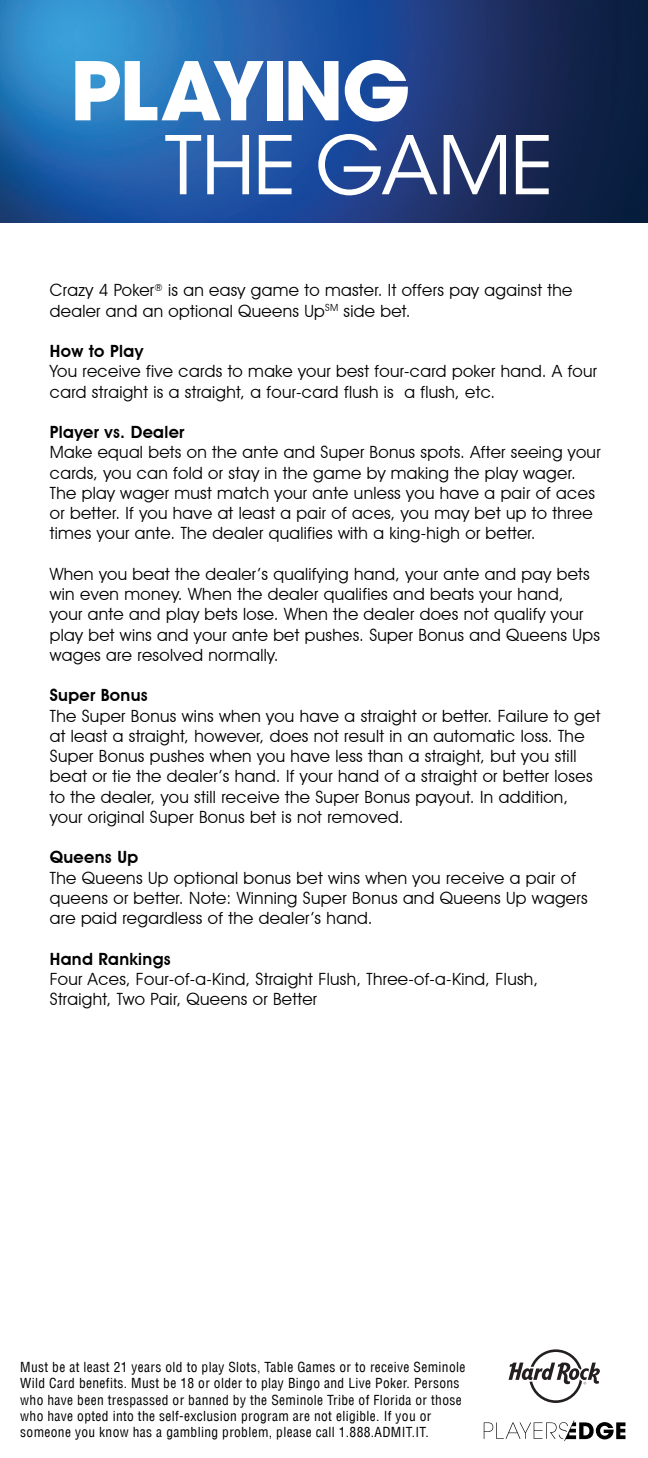
<style>
.page{position:relative;width:648px;height:1458px;background:#fff}
.page>*{position:absolute;margin:0;border:0;box-sizing:border-box;transform-origin:0 0}
.t1{font:700 80.1px/74px "ITC Avant Garde Std";letter-spacing:-.025em;color:#fff}
.t2{font:16.88px/20.2px "Avant Garde IT Cby BT";letter-spacing:.02em;color:#000001}
.t3{font:condensed 13.5px/16.2px "Helvetica LT";letter-spacing:.025em;color:#000001}
.s1{font-weight:400}
.s2{font-weight:600}
</style>
<div class="page">
<img style="left:0;top:0;width:648px;height:223px">
<svg style="left:484px;top:1420px;width:142px;height:21px"></svg>
<svg style="left:509px;top:1349px;width:91px;height:54px"></svg>
<p class="t1" style="left:165px;top:53px;width:390px;text-indent:-95px">PLAYING<br><span class="s1">THE GAME</span></p>
<p class="t2" style="left:50px;top:280px;width:524px">Crazy 4 Poker<sup>®</sup> is an easy game to master. It offers pay against the dealer and an optional Queens Up<sup>SM</sup> side bet.</p>
<p class="t2" style="left:50px;top:341px;width:549px"><span class="s2">How to Play<br></span>You receive five cards to make your best four-card poker hand. A four card straight is a straight, a four-card flush is a flush, etc.</p>
<p class="t2" style="left:50px;top:422px;width:552px"><span class="s2">Player vs. Dealer<br></span>Make equal bets on the ante and Super Bonus spots. After seeing your cards, you can fold or stay in the game by making the play wager.<br>The play wager must match your ante unless you have a pair of aces or better. If you have at least a pair of aces, you may bet up to three times your ante. The dealer qualifies with a king-high or better.</p>
<p class="t2" style="left:50px;top:564px;width:552px">When you beat the dealer’s qualifying hand, your ante and pay bets win even money. When the dealer qualifies and beats your hand, your ante and play bets lose. When the dealer does not qualify your play bet wins and your ante bet pushes. Super Bonus and Queens Ups wages are resolved normally.</p>
<p class="t2" style="left:50px;top:685px;width:552px"><span class="s2">Super Bonus<br></span>The Super Bonus wins when you have a straight or better. Failure to get at least a straight, however, does not result in an automatic loss. The Super Bonus pushes when you have less than a straight, but you still beat or tie the dealer’s hand. If your hand of a straight or better loses to the dealer, you still receive the Super Bonus payout. In addition, your original Super Bonus bet is not removed.</p>
<p class="t2" style="left:50px;top:847px;width:539px"><span class="s2">Queens Up<br></span>The Queens Up optional bonus bet wins when you receive a pair of queens or better. Note: Winning Super Bonus and Queens Up wagers are paid regardless of the dealer’s hand.</p>
<p class="t2" style="left:50px;top:948px;width:490px"><span class="s2">Hand Rankings<br></span>Four Aces, Four-of-a-Kind, Straight Flush, Three-of-a-Kind, Flush,<br>Straight, Two Pair, Queens or Better</p>
<p class="t3" style="left:20px;top:1359px;width:447px">Must be at least 21 years old to play Slots, Table Games or to receive Seminole Wild Card benefits. Must be 18 or older to play Bingo and Live Poker. Persons who have been trespassed or banned by the Seminole Tribe of Florida or those who have opted into the self-exclusion program are not eligible. If you or someone you know has a gambling problem, please call 1.888.ADMIT.IT.</p>
</div>
